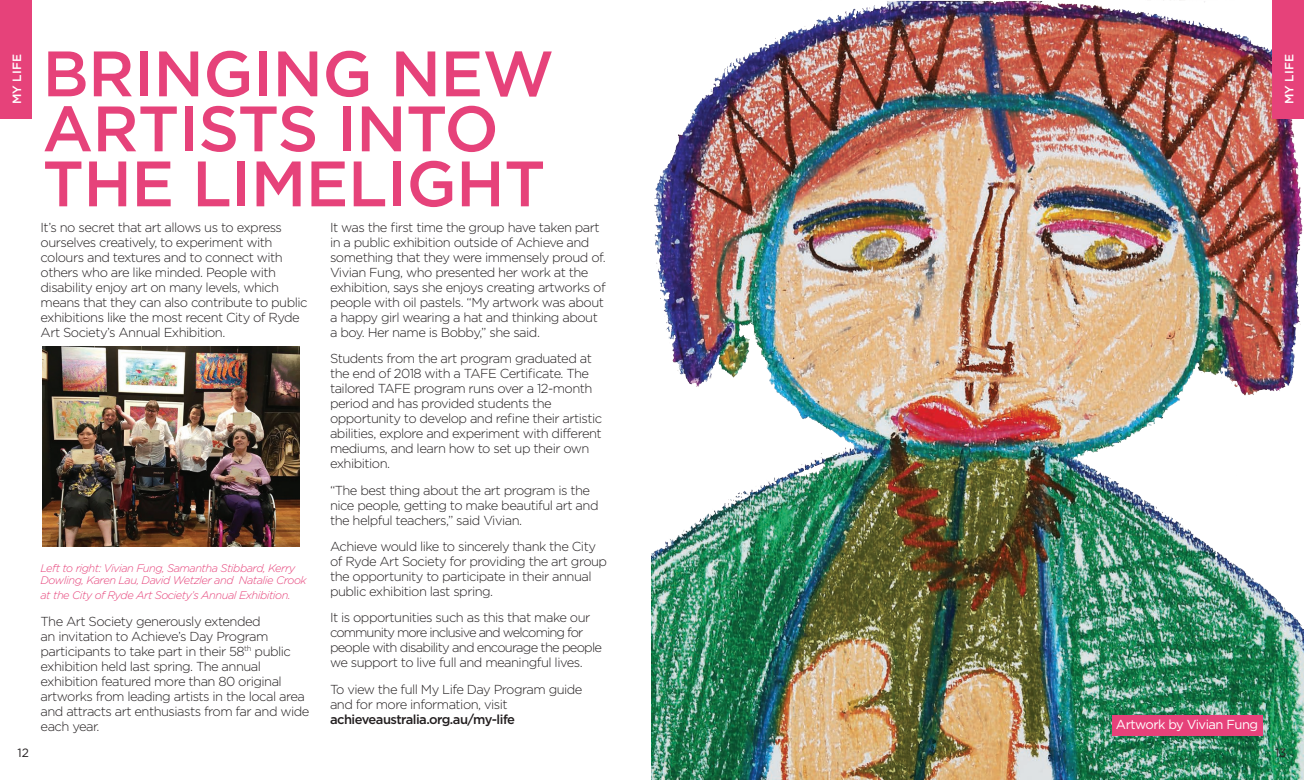
<style>
.page{position:relative;width:1304px;height:780px;background:#fff}
.page>*{position:absolute;margin:0;border:0;box-sizing:border-box;transform-origin:0 0}
.t1{font:500 64px/55px "Gotham";letter-spacing:-.01em;color:#e6427a}
.t2{font:300 13px/15px "Gotham";letter-spacing:-.04em;color:#231f20}
.t3{font:300 13px/15px "Gotham";letter-spacing:-.06em;color:#231f20}
.t4{font:500 13px "Gotham";letter-spacing:-.04em;color:#231f20}
.t5{font:13px "Gotham";letter-spacing:-.04em;color:#fff}
.t6{font:500 12px "Gotham";color:#fff}
.t7{font:12px "Gotham";color:#231f20}
.t8{font:italic 300 11px/12px "Gotham";letter-spacing:-.04em;color:#e6427a}
</style>
<div class="page">
<img style="left:652px;top:0;width:652px;height:780px">
<div style="left:0;top:0;width:31px;height:118px;background:#e6427a"></div>
<div style="left:1272px;top:0;width:32px;height:118px;background:#e6427a"></div>
<img style="left:43px;top:347px;width:256px;height:199px">
<div style="left:1112px;top:715px;width:150px;height:20px;background:#e6427a"></div>
<h1 class="t1" style="left:43px;top:46px;width:513px">BRINGING NEW<br>ARTISTS INTO<br>THE LIMELIGHT</h1>
<p class="t6" style="left:10px;top:104px;width:51px;rotate:-90deg">MY LIFE</p>
<p class="t6" style="left:1282px;top:104px;width:51px;rotate:-90deg">MY LIFE</p>
<p class="t2" style="left:41px;top:219px;width:269px">It’s no secret that art allows us to express ourselves creatively, to experiment with colours and textures and to connect with others who are like minded. People with disability enjoy art on many levels, which means that they can also contribute to public exhibitions like the most recent City of Ryde Art Society’s Annual Exhibition.</p>
<p class="t7" style="left:17px;top:745px;width:13px">12</p>
<p class="t8" style="left:41px;top:562px;width:268px">Left to right: Vivian Fung, Samantha Stibbard, Kerry<br>Dowling, Karen Lau, David Wetzler and Natalie Crook</p>
<p class="t8" style="left:41px;top:589px;width:252px">at the City of Ryde Art Society’s Annual Exhibition.</p>
<p class="t2" style="left:41px;top:613px;width:270px">The Art Society generously extended<br>an invitation to Achieve’s Day Program participants to take part in their 58<sup>th</sup> public exhibition held last spring. The annual exhibition featured more than 80 original artworks from leading artists in the local area and attracts art enthusiasts from far and wide each year.</p>
<p class="t2" style="left:330px;top:219px;width:277px">It was the first time the group have taken part in a public exhibition outside of Achieve and something that they were immensely proud of.<br>Vivian Fung, who presented her work at the exhibition, says she enjoys creating artworks of people with oil pastels. “My artwork was about a happy girl wearing a hat and thinking about a boy. Her name is Bobby,” she said.</p>
<p class="t2" style="left:330px;top:351px;width:274px">Students from the art program graduated at the end of 2018 with a TAFE Certificate. The tailored TAFE program runs over a 12-month period and has provided students the opportunity to develop and refine their artistic abilities, explore and experiment with different mediums, and learn how to set up their own exhibition.</p>
<p class="t2" style="left:330px;top:482px;width:270px">“The best thing about the art program is the nice people, getting to make beautiful art and the helpful teachers,” said Vivian.</p>
<p class="t2" style="left:330px;top:538px;width:279px">Achieve would like to sincerely thank the City of Ryde Art Society for providing the art group the opportunity to participate in their annual public exhibition last spring.</p>
<p class="t3" style="left:330px;top:610px;width:274px">It is opportunities such as this that make our community more inclusive and welcoming for people with disability and encourage the people we support to live full and meaningful lives.</p>
<p class="t2" style="left:330px;top:681px;width:254px">To view the full My Life Day Program guide and for more information, visit</p>
<p class="t4" style="left:330px;top:711px;width:187px">achieveaustralia.org.au/my-life</p>
<p class="t5" style="left:1116px;top:715px;width:144px">Artwork by Vivian Fung</p>
<p class="t7" style="left:1275px;top:745px;width:13px">13</p>
</div>
